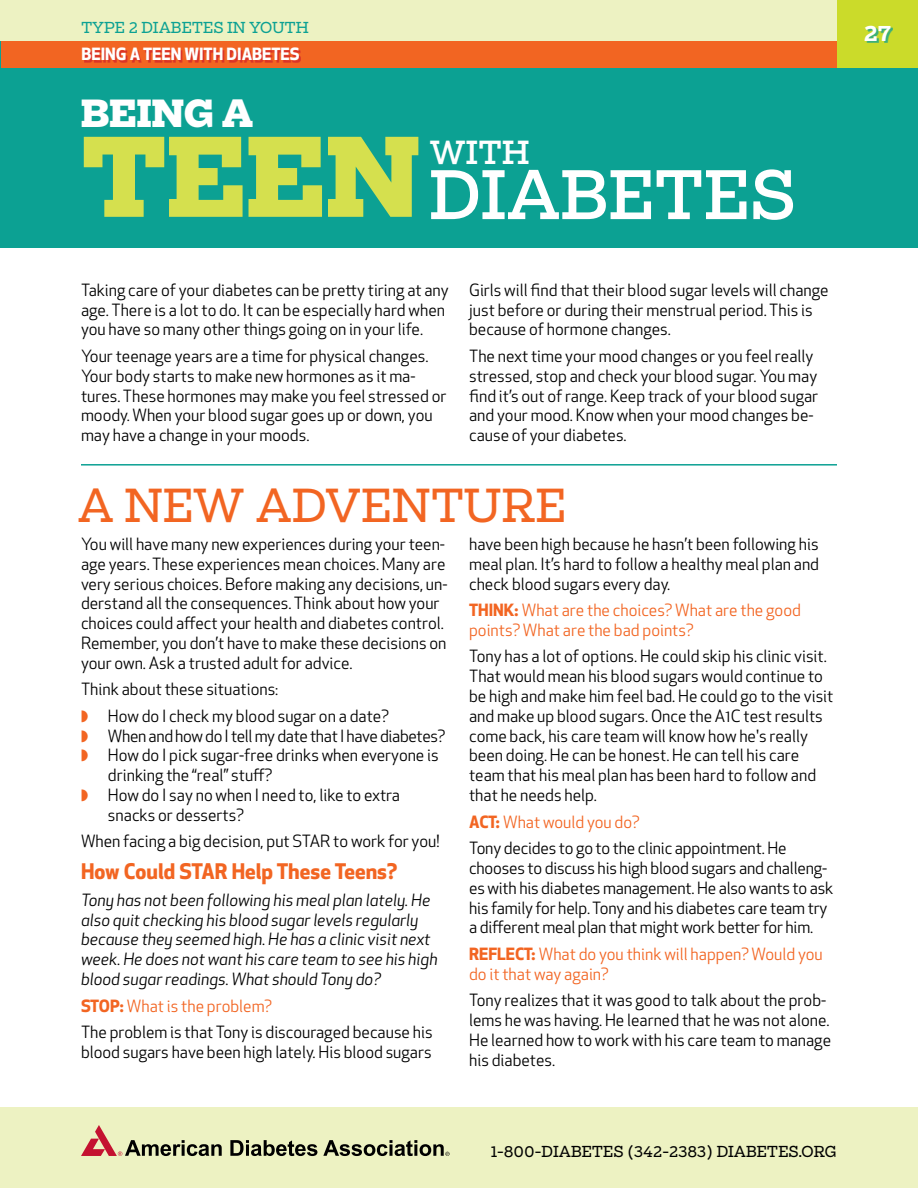
<style>
.page{position:relative;width:918px;height:1188px;background:#fff}
.page>*{position:absolute;margin:0;border:0;box-sizing:border-box;transform-origin:0 0}
.t1{font:800 108px "Boomer Serif";color:#d5e04e}
.t2{font:66px "Boomer Serif";color:#fff}
.t3{font:45px "Boomer Serif";color:#f26522}
.t4{font:800 37.05px "Boomer Serif";color:#fff}
.t5{font:31.5px "Boomer Serif";color:#fff}
.t6{font:700 21px "Apex New";letter-spacing:-.04em;color:#f26522}
.t7{font:700 21px "Boomer Serif";color:#fff}
.t8{font:16.5px/19.8px "Apex New";color:#000}
.t9{font:italic 16.5px/19.8px "Apex New";color:#000}
.t10{font:16.5px/19.8px "Apex New";color:#f26522}
.t11{font:16.5px "Apex New";letter-spacing:-.02em;color:#000}
.t12{font:700 16.5px "Apex New";color:#fff}
.t13{font:700 16.5px "Apex New";color:#f26522}
.t14{font:15px "Boomer Serif";color:#000}
.t15{font:15px "Boomer Serif";color:#0ca193}
.s1{color:#f26522}
.s2{font-weight:700;color:#f26522}
.s3{font-weight:700}
</style>
<div class="page">
<div style="left:0;top:0;width:918px;height:248px;background:#0ca193"></div>
<hr style="left:81px;top:464px;width:756px;height:2px;background:#0ca193">
<div style="left:1px;top:39px;width:836px;height:29px;background:#f26522"></div>
<div style="left:0;top:0;width:837px;height:40px;background:#edf2c2"></div>
<div style="left:0;top:1107px;width:918px;height:81px;background:#edf2c2"></div>
<div style="left:837px;top:0;width:81px;height:68px;background:#cbdb2a"></div>
<div style="left:867px;top:28px;width:26px;height:15px;background:#0ca193;opacity:.75"></div>
<svg style="left:230px;top:1140px;width:87px;height:16px"></svg>
<svg style="left:81px;top:1125px;width:141px;height:31px"></svg>
<svg style="left:323px;top:1140px;width:127px;height:16px"></svg>
<div style="left:85px;top:50px;width:216px;height:13px;background:#d2232a;opacity:.75"></div>
<p class="t15" style="left:81px;top:18px;width:229px">TYPE 2 DIABETES IN YOUTH</p>
<p class="t7" style="left:864px;top:20px;width:28px">27</p>
<p class="t12" style="left:82px;top:42px;width:220px">Being a Teen with Diabetes</p>
<h3 class="t4" style="left:81px;top:89px;width:174px">BEING A</h3>
<h1 class="t1" style="left:81px;top:107px;width:341px">TEEN</h1>
<h3 class="t5" style="left:429px;top:133px;width:102px">WITH</h3>
<h2 class="t2" style="left:429px;top:155px;width:368px">DIABETES</h2>
<p class="t8" style="left:81px;top:280px;width:369px">Taking care of your diabetes can be pretty tiring at any age. There is a lot to do. It can be especially hard when you have so many other things going on in your life.</p>
<p class="t8" style="left:81px;top:346px;width:367px">Your teenage years are a time for physical changes.<br>Your body starts to make new hormones as it ma&shy;tures. These hormones may make you feel stressed or moody. When your blood sugar goes up or down, you may have a change in your moods.</p>
<p class="t8" style="left:469px;top:280px;width:361px">Girls will find that their blood sugar levels will change just before or during their menstrual period. This is because of hormone changes.</p>
<p class="t8" style="left:469px;top:346px;width:351px">The next time your mood changes or you feel really stressed, stop and check your blood sugar. You may find it’s out of range. Keep track of your blood sugar and your mood. Know when your mood changes be&shy;cause of your diabetes.</p>
<h3 class="t3" style="left:78px;top:479px;width:491px">A NEW ADVENTURE</h3>
<p class="t8" style="left:81px;top:534px;width:368px">You will have many new experiences during your teen&shy;age years. These experiences mean choices. Many are very serious choices. Before making any decisions, un&shy;derstand all the consequences. Think about how your choices could affect your health and diabetes control.<br>Remember, you don’t have to make these decisions on your own. Ask a trusted adult for advice.</p>
<p class="t8" style="left:81px;top:676px;width:310px;line-height:26.5px">Think about these situations:<br><span class="s1">◗◗</span> How do I check my blood sugar on a date?</p>
<p class="t11" style="left:81px;top:725px;width:366px"><span class="s1">◗◗</span> When and how do I tell my date that I have diabetes?</p>
<p class="t8" style="left:81px;top:746px;width:359px"><span class="s1">◗◗</span> How do I pick sugar-free drinks when everyone is</p>
<p class="t8" style="left:108px;top:765px;width:166px">drinking the “real” stuff?</p>
<p class="t8" style="left:81px;top:785px;width:321px"><span class="s1">◗◗</span> How do I say no when I need to, like to extra</p>
<p class="t8" style="left:108px;top:805px;width:138px">snacks or desserts?</p>
<p class="t8" style="left:81px;top:831px;width:360px">When facing a big decision, put STAR to work for you!</p>
<p class="t6" style="left:81px;top:856px;width:318px">How Could STAR Help These Teens?</p>
<p class="t9" style="left:81px;top:890px;width:358px">Tony has not been following his meal plan lately. He also quit checking his blood sugar levels regularly because they seemed high. He has a clinic visit next week. He does not want his care team to see his high blood sugar readings. What should Tony do?</p>
<p class="t8" style="left:81px;top:992px;width:353px;line-height:26.5px"><span class="s2">STOP:</span> <span class="s1">What is the problem?<br></span>The problem is that Tony is discouraged because his</p>
<p class="t8" style="left:81px;top:1042px;width:352px">blood sugars have been high lately. His blood sugars</p>
<p class="t8" style="left:469px;top:534px;width:352px;text-align:justify">have been high because he hasn’t been following his meal plan. It’s hard to follow a healthy meal plan and check blood sugars every day.</p>
<p class="t13" style="left:469px;top:598px;width:19px">THINK</p>
<p class="t10" style="left:469px;top:600px;width:333px;text-indent:45px"><span class="s3">:</span> What are the choices? What are the good points? What are the bad points?</p>
<p class="t8" style="left:469px;top:647px;width:366px">Tony has a lot of options. He could skip his clinic visit.<br>That would mean his blood sugars would continue to be high and make him feel bad. He could go to the visit and make up blood sugars. Once the A1C test results come back, his care team will know how he's really been doing. He can be honest. He can tell his care team that his meal plan has been hard to follow and that he needs help.</p>
<p class="t8" style="left:469px;top:808px;width:319px;line-height:26.5px"><span class="s2">ACT:</span> <span class="s1">What would you do?<br></span>Tony decides to go to the clinic appointment. He</p>
<p class="t8" style="left:469px;top:858px;width:366px">chooses to discuss his high blood sugars and challeng&shy;es with his diabetes management. He also wants to ask his family for help. Tony and his diabetes care team try a different meal plan that might work better for him.</p>
<p class="t13" style="left:469px;top:942px;width:20px">REFLE</p>
<p class="t10" style="left:469px;top:944px;width:355px;text-indent:46px"><span class="s3">CT:</span> What do you think will happen? Would you do it that way again?</p>
<p class="t8" style="left:469px;top:990px;width:363px">Tony realizes that it was good to talk about the prob&shy;lems he was having. He learned that he was not alone.<br>He learned how to work with his care team to manage his diabetes.</p>
<p class="t14" style="left:491px;top:1143px;width:238px">1-800-DIABETES (342-2383) DIABETES</p>
<p class="t14" style="left:798px;top:1143px;width:40px">.ORG</p>
</div>
